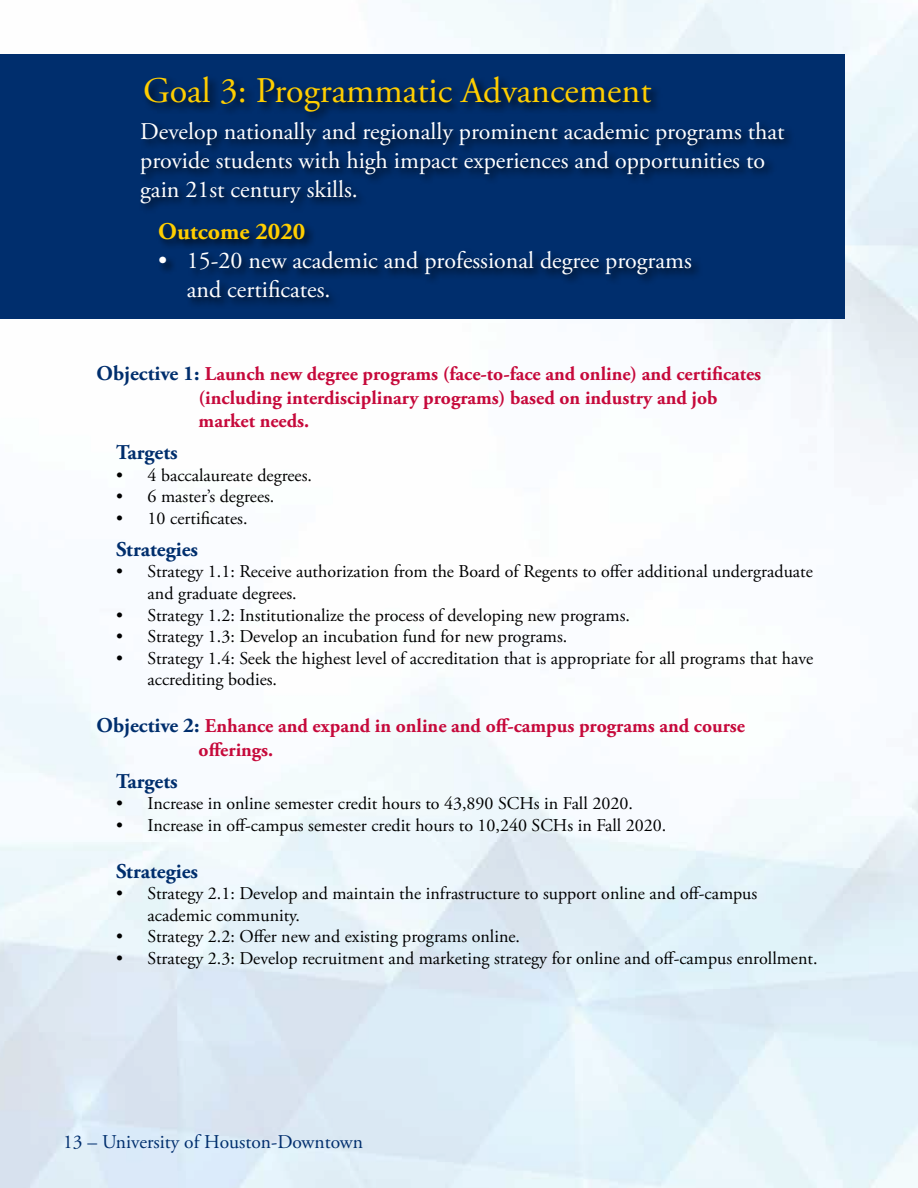
<style>
.page{position:relative;width:918px;height:1188px;background:#fff}
.page>*{position:absolute;margin:0;border:0;box-sizing:border-box;transform-origin:0 0}
.t1{font:36px "Adobe Garamond Pro";color:#ffce00}
.t2{font:24px/28.8px "Adobe Garamond Pro";color:#fff}
.t3{font:700 24px "Adobe Garamond Pro";color:#ffce00}
.t4{font:700 21px "Adobe Garamond Pro";color:#002e6d}
.t5{font:700 19.5px/23.4px "Adobe Garamond Pro";color:#c6093b}
.t6{font:19.5px "Adobe Garamond Pro";color:#002e6d}
.t7{font:18px/21.6px "Adobe Garamond Pro";color:#000}
.s1{font-size:21px;color:#002e6d}
</style>
<div class="page">
<img style="left:0;top:0;width:918px;height:1188px">
<div style="left:0;top:54px;width:844px;height:264px;background:#002e6d"></div>
<div style="left:139px;top:120px;width:656px;height:189px;background:#000;opacity:.85"></div>
<div style="left:142px;top:74px;width:521px;height:50px;background:#000;opacity:.85"></div>
<h1 class="t1" style="left:143px;top:69px;width:510px">Goal 3: Programmatic Advancement</h1>
<h2 class="t2" style="left:140px;top:118px;width:646px">Develop nationally and regionally prominent academic programs that provide students with high impact experiences and opportunities to gain 21st century skills.</h2>
<h2 class="t3" style="left:158px;top:218px;width:149px">Outcome 2020</h2>
<h2 class="t2" style="left:187px;top:247px;width:507px;text-indent:-28px">• 15-20 new academic and professional degree programs and certificates.</h2>
<p class="t5" style="left:199px;top:363px;width:564px;text-indent:-102px"><span class="s1">Objective 1:</span> Launch new degree programs (face-to-face and online) and certificates (including interdisciplinary programs) based on industry and job market needs.</p>
<p class="t4" style="left:116px;top:440px;width:63px">Targets</p>
<p class="t7" style="left:116px;top:465px;width:197px">• 4 baccalaureate degrees.</p>
<p class="t7" style="left:116px;top:486px;width:160px">• 6 master’s degrees.</p>
<p class="t7" style="left:116px;top:508px;width:133px">• 10 certificates.</p>
<p class="t4" style="left:116px;top:537px;width:84px">Strategies</p>
<p class="t7" style="left:148px;top:562px;width:667px;text-indent:-32px">• Strategy 1.1: Receive authorization from the Board of Regents to offer additional undergraduate and graduate degrees.</p>
<p class="t7" style="left:116px;top:605px;width:515px">• Strategy 1.2: Institutionalize the process of developing new programs.</p>
<p class="t7" style="left:116px;top:626px;width:453px">• Strategy 1.3: Develop an incubation fund for new programs.</p>
<p class="t7" style="left:148px;top:648px;width:667px;text-indent:-32px">• Strategy 1.4: Seek the highest level of accreditation that is appropriate for all programs that have accrediting bodies.</p>
<p class="t5" style="left:199px;top:715px;width:548px;text-indent:-102px"><span class="s1">Objective 2:</span> Enhance and expand in online and off-campus programs and course offerings.</p>
<p class="t4" style="left:116px;top:769px;width:63px">Targets</p>
<p class="t7" style="left:116px;top:793px;width:518px">• Increase in online semester credit hours to 43,890 SCHs in Fall 2020.</p>
<p class="t7" style="left:116px;top:815px;width:552px">• Increase in off-campus semester credit hours to 10,240 SCHs in Fall 2020.</p>
<p class="t4" style="left:116px;top:859px;width:84px">Strategies</p>
<p class="t7" style="left:148px;top:883px;width:611px;text-indent:-32px">• Strategy 2.1: Develop and maintain the infrastructure to support online and off-campus academic community.</p>
<p class="t7" style="left:116px;top:927px;width:405px">• Strategy 2.2: Offer new and existing programs online.</p>
<p class="t7" style="left:116px;top:948px;width:703px">• Strategy 2.3: Develop recruitment and marketing strategy for online and off-campus enrollment.</p>
<p class="t6" style="left:63px;top:1130px;width:302px">13 – University of Houston-Downtown</p>
</div>
